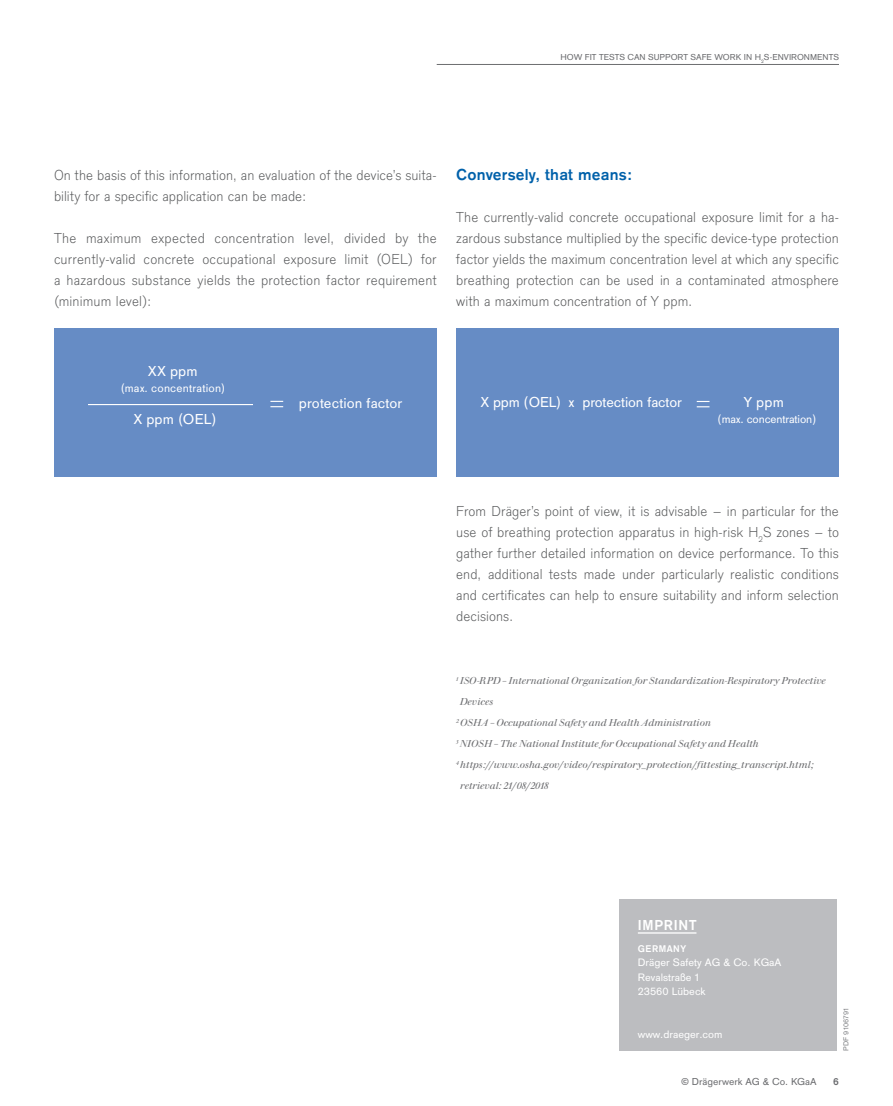
<style>
.page{position:relative;width:893px;height:1106px;background:#fff}
.page>*{position:absolute;margin:0;border:0;box-sizing:border-box;transform-origin:0 0}
.t1{font:700 16.5px "Draeger Sans";letter-spacing:.01em;color:#0161aa}
.t2{font:300 15px/21px "Draeger Sans";letter-spacing:.005em;color:#545557;text-align:justify}
.t3{font:15px "Draeger Sans";letter-spacing:.005em;color:#fff}
.t4{font:700 15px "Draeger Sans";letter-spacing:.05em;color:#fff}
.t5{font:12px "Draeger Sans";letter-spacing:.01em;color:#fff}
.t6{font:12px "Draeger Sans";letter-spacing:-.01em;color:#fff}
.t7{font:11.25px/14.2px "Draeger Sans";color:#fff}
.t8{font:italic 10.5px "Draeger Walbaum";letter-spacing:-.01em;color:#6c6d70}
.t9{font:10.5px "Draeger Sans";color:#6c6d70}
.t10{font:700 10.5px "Draeger Sans";color:#6c6d70}
.t11{font:700 10.2px "Draeger Sans";letter-spacing:.05em;color:#fff}
.t12{font:9px "Draeger Sans";color:#6c6d70}
.t13{font:7.5px "Draeger Sans";letter-spacing:.025em;color:#808285}
</style>
<div class="page">
<hr style="left:437px;top:64px;width:402px;height:1px;background:#6c6d70">
<div style="left:619px;top:899px;width:218px;height:151px;background:#bcbdc0"></div>
<div style="left:54px;top:328px;width:383px;height:149px;background:#668cc5"></div>
<hr style="left:88px;top:404px;width:165px;height:1px;background:#fff">
<svg style="left:270px;top:401px;width:13px;height:6px"></svg>
<div style="left:456px;top:328px;width:383px;height:149px;background:#668cc5"></div>
<svg style="left:697px;top:401px;width:12px;height:6px"></svg>
<hr style="left:638px;top:932px;width:58px;height:1px;background:#fff">
<p class="t12" style="left:561px;top:51px;width:280px">HOW FIT TESTS CAN SUPPORT SAFE WORK IN H<sub>2</sub>S-ENVIRONMENTS</p>
<p class="t2" style="left:54px;top:164px;width:384px">On the basis of this information, an evaluation of the device’s suita&shy;bility for a specific application can be made:</p>
<p class="t2" style="left:54px;top:227px;width:384px">The maximum expected concentration level, divided by the currently-valid concrete occupational exposure limit (OEL) for a hazardous substance yields the protection factor requirement (minimum level):</p>
<p class="t1" style="left:456px;top:163px;width:177px">Conversely, that means:</p>
<p class="t2" style="left:456px;top:206px;width:384px">The currently-valid concrete occupational exposure limit for a ha&shy;zardous substance multiplied by the specific device-type protection factor yields the maximum concentration level at which any specific breathing protection can be used in a contaminated atmosphere with a maximum concentration of Y ppm.</p>
<p class="t3" style="left:148px;top:360px;width:51px">XX ppm</p>
<p class="t5" style="left:121px;top:380px;width:106px">(max. concentration)</p>
<p class="t3" style="left:134px;top:408px;width:84px">X ppm (OEL)</p>
<p class="t3" style="left:481px;top:391px;width:202px">X ppm (OEL) x protection factor</p>
<p class="t3" style="left:299px;top:392px;width:105px">protection factor</p>
<p class="t3" style="left:744px;top:391px;width:42px">Y ppm</p>
<p class="t6" style="left:717px;top:411px;width:100px">(max. concentration)</p>
<p class="t2" style="left:456px;top:500px;width:384px">From Dräger’s point of view, it is advisable – in particular for the use of breathing protection apparatus in high-risk H<sub>2</sub>S zones – to gather further detailed information on device performance. To this end, additional tests made under particularly realistic conditions and certificates can help to ensure suitability and inform selection decisions.</p>
<p class="t8" style="left:456px;top:673px;width:371px"><sup>1</sup> ISO-RPD – International Organization for Standardization-Respiratory Protective</p>
<p class="t8" style="left:460px;top:694px;width:35px">Devices</p>
<p class="t8" style="left:456px;top:715px;width:256px"><sup>2</sup> OSHA – Occupational Safety and Health Administration</p>
<p class="t8" style="left:456px;top:736px;width:304px"><sup>3</sup> NIOSH – The National Institute for Occupational Safety and Health</p>
<p class="t8" style="left:456px;top:757px;width:359px"><sup>4</sup> https://www.osha.gov/video/respiratory_protection/fittesting_transcript.html;</p>
<p class="t8" style="left:460px;top:778px;width:90px">retrieval: 21/08/2018</p>
<p class="t4" style="left:638px;top:915px;width:60px">IMPRINT</p>
<p class="t11" style="left:638px;top:941px;width:50px">GERMANY</p>
<p class="t7" style="left:638px;top:955px;width:145px">Dräger Safety AG &amp; Co. KGaA<br>Revalstraße 1<br>23560 Lübeck</p>
<p class="t7" style="left:638px;top:1026px;width:86px">www.draeger.com</p>
<p class="t13" style="left:841px;top:1051px;width:45px;rotate:-90deg">PDF 9106791</p>
<p class="t9" style="left:681px;top:1073px;width:137px">© Drägerwerk AG &amp; Co. KGaA</p>
<p class="t10" style="left:833px;top:1074px;width:7px">6</p>
</div>
